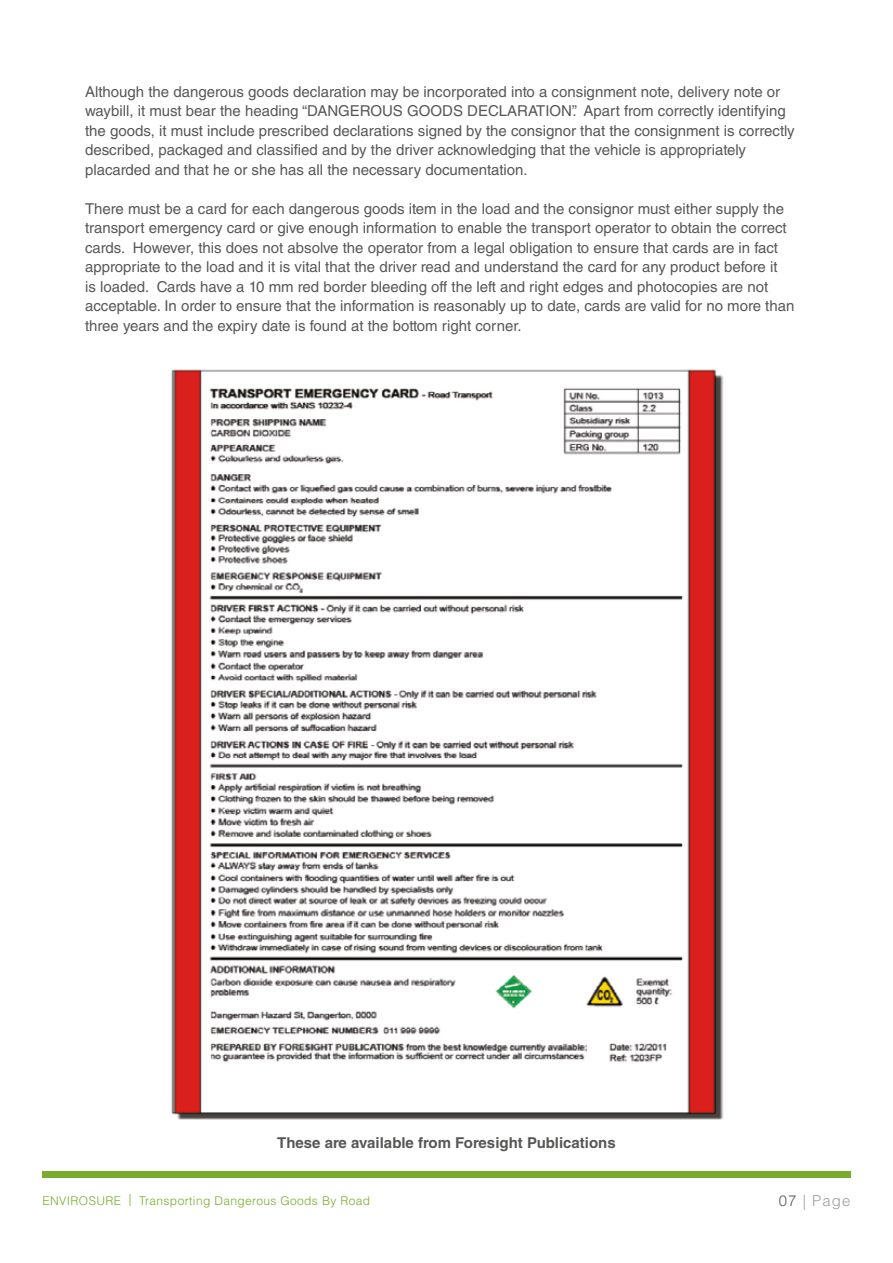
<style>
.page{position:relative;width:893px;height:1263px;background:#fff}
.page>*{position:absolute;margin:0;border:0;box-sizing:border-box;transform-origin:0 0}
.t1{font:15px/19.5px "Helvetica LT Std";color:#575756}
.t2{font:700 15px "Helvetica LT Std";color:#575756}
.t3{font:300 15px "Helvetica LT Std";letter-spacing:.07em;color:#9d9d9c}
.t4{font:300 12px "Helvetica LT Std";letter-spacing:.03em;color:#79ac2c}
.s1{color:#575756}
</style>
<div class="page">
<div style="left:42px;top:1172px;width:808px;height:6px;background:#79ac2c"></div>
<img style="left:171px;top:369px;width:553px;height:751px">
<p class="t1" style="left:85px;top:82px;width:711px">Although the dangerous goods declaration may be incorporated into a consignment note, delivery note or waybill, it must bear the heading “DANGEROUS GOODS DECLARATION”. Apart from correctly identifying the goods, it must include prescribed declarations signed by the consignor that the consignment is correctly described, packaged and classified and by the driver acknowledging that the vehicle is appropriately placarded and that he or she has all the necessary documentation.</p>
<p class="t1" style="left:85px;top:199px;width:711px">There must be a card for each dangerous goods item in the load and the consignor must either supply the transport emergency card or give enough information to enable the transport operator to obtain the correct cards. However, this does not absolve the operator from a legal obligation to ensure that cards are in fact appropriate to the load and it is vital that the driver read and understand the card for any product before it<br>is loaded. Cards have a 10 mm red border bleeding off the left and right edges and photocopies are not acceptable. In order to ensure that the information is reasonably up to date, cards are valid for no more than three years and the expiry date is found at the bottom right corner.</p>
<p class="t2" style="left:277px;top:1134px;width:340px">These are available from Foresight Publications</p>
<p class="t4" style="left:43px;top:1193px;width:329px">ENVIROSURE | Transporting Dangerous Goods By Road</p>
<p class="t3" style="left:779px;top:1191px;width:73px"><span class="s1">07</span> | Page</p>
</div>
